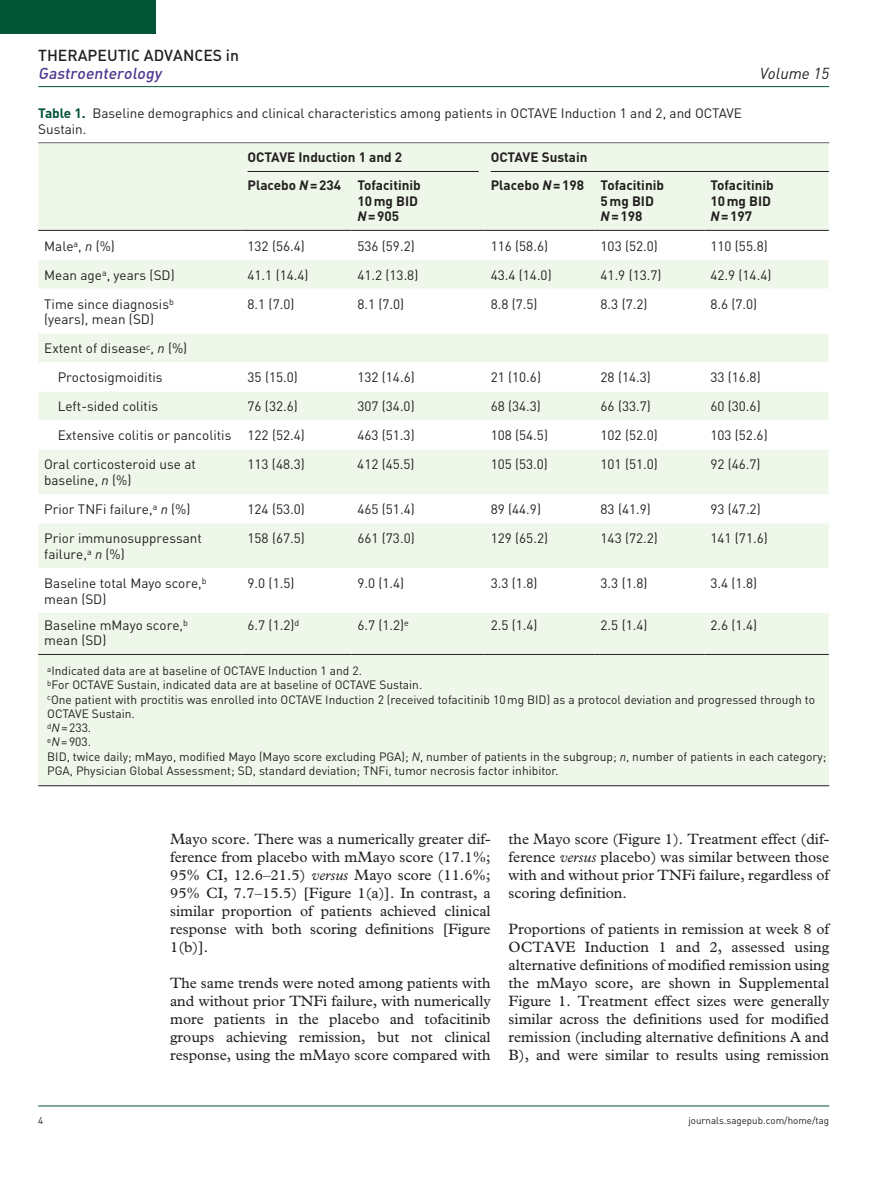
<style>
.page{position:relative;width:893px;height:1191px;background:#fff}
.page>*{position:absolute;margin:0;border:0;box-sizing:border-box;transform-origin:0 0}
.t1{font:15.75px "DIN Medium Alternate";color:#231f20}
.t2{font:italic 15.75px "DIN Medium Alternate";color:#4f3890}
.t3{font:italic 15.75px "DIN";color:#231f20}
.t4{font:15px/18px "Plantin Std";color:#231f20;text-align:justify}
.t5{font:13.5px/15.8px "DIN";color:#231f20}
.t6{font:700 13.5px/15.8px "DIN";color:#231f20}
.t7{font:12px/14.2px "DIN";color:#231f20}
.t8{font:9.75px "DIN";color:#231f20}
.s1{font-weight:700;color:#015436}
.s2{font-style:italic}
</style>
<div class="page">
<hr style="left:38px;top:86px;width:791px;height:1px;background:#015436">
<hr style="left:38px;top:1105px;width:791px;height:1px;background:#015436">
<div style="left:0;top:0;width:155px;height:34px;background:#015436"></div>
<div style="left:38px;top:653px;width:791px;height:132px;background:#eff7ea"></div>
<hr style="left:38px;top:785px;width:791px;height:1px;background:#231f20">
<div style="left:38px;top:143px;width:791px;height:511px;background:#eff7ea"></div>
<svg style="left:38px;top:231px;width:791px;height:381px"></svg>
<hr style="left:38px;top:230px;width:204px;height:1px;background:#231f20">
<hr style="left:242px;top:230px;width:109px;height:1px;background:#231f20">
<hr style="left:351px;top:230px;width:134px;height:1px;background:#231f20">
<hr style="left:485px;top:230px;width:110px;height:1px;background:#231f20">
<hr style="left:595px;top:230px;width:109px;height:1px;background:#231f20">
<hr style="left:704px;top:230px;width:125px;height:1px;background:#231f20">
<hr style="left:38px;top:654px;width:204px;height:1px;background:#231f20">
<hr style="left:242px;top:654px;width:109px;height:1px;background:#231f20">
<hr style="left:351px;top:654px;width:134px;height:1px;background:#231f20">
<hr style="left:485px;top:654px;width:110px;height:1px;background:#231f20">
<hr style="left:595px;top:654px;width:109px;height:1px;background:#231f20">
<hr style="left:704px;top:654px;width:125px;height:1px;background:#231f20">
<hr style="left:248px;top:171px;width:231px;height:1px;background:#231f20">
<hr style="left:491px;top:171px;width:338px;height:1px;background:#231f20">
<p class="t1" style="left:38px;top:45px;width:202px">THERAPEUTIC ADVANCES IN</p>
<p class="t2" style="left:38px;top:63px;width:125px">Gastroenterology</p>
<p class="t5" style="left:38px;top:105px;width:705px"><span class="s1">Table 1.</span> Baseline demographics and clinical characteristics among patients in OCTAVE Induction 1 and 2, and OCTAVE<br>Sustain.</p>
<p class="t6" style="left:248px;top:149px;width:156px">OCTAVE Induction 1 and 2</p>
<p class="t6" style="left:491px;top:149px;width:98px">OCTAVE Sustain</p>
<p class="t6" style="left:357px;top:176px;width:65px;text-indent:-110px">Placebo <span class="s2">N</span>=234 Tofacitinib<br>10mg BID<br><span class="s2">N</span>=905</p>
<p class="t6" style="left:601px;top:176px;width:65px;text-indent:-110px">Placebo <span class="s2">N</span>=198 Tofacitinib<br>5mg BID<br><span class="s2">N</span>=198</p>
<p class="t6" style="left:710px;top:176px;width:65px">Tofacitinib<br>10mg BID<br><span class="s2">N</span>=197</p>
<p class="t5" style="left:44px;top:238px;width:72px">Male<sup>a</sup>, <span class="s2">n</span> (%)</p>
<p class="t5" style="left:248px;top:238px;width:59px">132 (56.4)</p>
<p class="t5" style="left:357px;top:238px;width:59px">536 (59.2)</p>
<p class="t5" style="left:491px;top:238px;width:59px">116 (58.6)</p>
<p class="t5" style="left:601px;top:238px;width:59px">103 (52.0)</p>
<p class="t5" style="left:710px;top:238px;width:59px">110 (55.8)</p>
<p class="t5" style="left:44px;top:267px;width:132px">Mean age<sup>a</sup>, years (SD)</p>
<p class="t5" style="left:248px;top:267px;width:62px">41.1 (14.4)</p>
<p class="t5" style="left:357px;top:267px;width:62px">41.2 (13.8)</p>
<p class="t5" style="left:491px;top:267px;width:62px">43.4 (14.0)</p>
<p class="t5" style="left:601px;top:267px;width:62px">41.9 (13.7)</p>
<p class="t5" style="left:710px;top:267px;width:62px">42.9 (14.4)</p>
<p class="t5" style="left:44px;top:296px;width:131px">Time since diagnosis<sup>b </sup>(years), mean (SD)</p>
<p class="t5" style="left:248px;top:296px;width:48px">8.1 (7.0)</p>
<p class="t5" style="left:357px;top:296px;width:48px">8.1 (7.0)</p>
<p class="t5" style="left:491px;top:296px;width:48px">8.8 (7.5)</p>
<p class="t5" style="left:601px;top:296px;width:48px">8.3 (7.2)</p>
<p class="t5" style="left:710px;top:296px;width:48px">8.6 (7.0)</p>
<p class="t5" style="left:58px;top:334px;width:131px;line-height:29px;text-indent:-14px">Extent of disease<sup>c</sup>, <span class="s2">n</span> (%)<br>Proctosigmoiditis</p>
<p class="t3" style="left:760px;top:63px;width:71px">Volume 15</p>
<p class="t5" style="left:248px;top:369px;width:52px">35 (15.0)</p>
<p class="t5" style="left:357px;top:369px;width:59px">132 (14.6)</p>
<p class="t5" style="left:491px;top:369px;width:52px">21 (10.6)</p>
<p class="t5" style="left:601px;top:369px;width:52px">28 (14.3)</p>
<p class="t5" style="left:710px;top:369px;width:52px">33 (16.8)</p>
<p class="t5" style="left:58px;top:398px;width:102px">Left-sided colitis</p>
<p class="t5" style="left:248px;top:398px;width:52px">76 (32.6)</p>
<p class="t5" style="left:357px;top:398px;width:59px">307 (34.0)</p>
<p class="t5" style="left:491px;top:398px;width:52px">68 (34.3)</p>
<p class="t5" style="left:601px;top:398px;width:52px">66 (33.7)</p>
<p class="t5" style="left:710px;top:398px;width:52px">60 (30.6)</p>
<p class="t5" style="left:58px;top:427px;width:249px">Extensive colitis or pancolitis 122 (52.4)</p>
<p class="t5" style="left:357px;top:427px;width:59px">463 (51.3)</p>
<p class="t5" style="left:491px;top:427px;width:59px">108 (54.5)</p>
<p class="t5" style="left:600px;top:427px;width:59px">102 (52.0)</p>
<p class="t5" style="left:710px;top:427px;width:59px">103 (52.6)</p>
<p class="t5" style="left:44px;top:456px;width:153px">Oral corticosteroid use at baseline, <span class="s2">n</span> (%)</p>
<p class="t5" style="left:247px;top:456px;width:59px">113 (48.3)</p>
<p class="t5" style="left:357px;top:456px;width:59px">412 (45.5)</p>
<p class="t5" style="left:491px;top:456px;width:59px">105 (53.0)</p>
<p class="t5" style="left:600px;top:456px;width:59px">101 (51.0)</p>
<p class="t5" style="left:710px;top:456px;width:52px">92 (46.7)</p>
<p class="t5" style="left:44px;top:501px;width:148px">Prior TNFi failure,<sup>a</sup> <span class="s2">n</span> (%)</p>
<p class="t5" style="left:248px;top:501px;width:59px">124 (53.0)</p>
<p class="t5" style="left:357px;top:501px;width:59px">465 (51.4)</p>
<p class="t5" style="left:491px;top:501px;width:52px">89 (44.9)</p>
<p class="t5" style="left:601px;top:501px;width:52px">83 (41.9)</p>
<p class="t5" style="left:710px;top:501px;width:52px">93 (47.2)</p>
<p class="t5" style="left:44px;top:530px;width:159px">Prior immunosuppressant failure,<sup>a</sup> <span class="s2">n</span> (%)</p>
<p class="t5" style="left:248px;top:530px;width:59px">158 (67.5)</p>
<p class="t5" style="left:357px;top:530px;width:59px">661 (73.0)</p>
<p class="t5" style="left:491px;top:530px;width:59px">129 (65.2)</p>
<p class="t5" style="left:601px;top:530px;width:59px">143 (72.2)</p>
<p class="t5" style="left:710px;top:530px;width:59px">141 (71.6)</p>
<p class="t5" style="left:44px;top:575px;width:164px">Baseline total Mayo score,<sup>b </sup>mean (SD)</p>
<p class="t5" style="left:248px;top:575px;width:48px">9.0 (1.5)</p>
<p class="t5" style="left:357px;top:575px;width:48px">9.0 (1.4)</p>
<p class="t5" style="left:491px;top:575px;width:48px">3.3 (1.8)</p>
<p class="t5" style="left:601px;top:575px;width:48px">3.3 (1.8)</p>
<p class="t5" style="left:710px;top:575px;width:48px">3.4 (1.8)</p>
<p class="t5" style="left:44px;top:616px;width:145px">Baseline mMayo score,<sup>b </sup>mean (SD)</p>
<p class="t5" style="left:248px;top:616px;width:53px">6.7 (1.2)<sup>d</sup></p>
<p class="t5" style="left:357px;top:616px;width:53px">6.7 (1.2)<sup>e</sup></p>
<p class="t5" style="left:491px;top:616px;width:48px">2.5 (1.4)</p>
<p class="t5" style="left:601px;top:616px;width:48px">2.5 (1.4)</p>
<p class="t5" style="left:710px;top:616px;width:48px">2.6 (1.4)</p>
<p class="t7" style="left:47px;top:663px;width:781px"><sup>a</sup>Indicated data are at baseline of OCTAVE Induction 1 and 2.<br><sup>b</sup>For OCTAVE Sustain, indicated data are at baseline of OCTAVE Sustain.<br><sup>c</sup>One patient with proctitis was enrolled into OCTAVE Induction 2 (received tofacitinib 10mg BID) as a protocol deviation and progressed through to OCTAVE Sustain.<br><sup>d</sup><span class="s2">N</span>=233.<br><sup>e</sup><span class="s2">N</span>=903.<br>BID, twice daily; mMayo, modified Mayo (Mayo score excluding PGA); <span class="s2">N</span>, number of patients in the subgroup; <span class="s2">n</span>, number of patients in each category; PGA, Physician Global Assessment; SD, standard deviation; TNFi, tumor necrosis factor inhibitor.</p>
<p class="t4" style="left:170px;top:830px;width:322px">Mayo score. There was a numerically greater dif&shy;ference from placebo with mMayo score (17.1%; 95% CI, 12.6–21.5) <span class="s2">versus</span> Mayo score (11.6%; 95% CI, 7.7–15.5) [Figure 1(a)]. In contrast, a similar proportion of patients achieved clinical response with both scoring definitions [Figure 1(b)].</p>
<p class="t4" style="left:170px;top:974px;width:322px">The same trends were noted among patients with and without prior TNFi failure, with numerically more patients in the placebo and tofacitinib groups achieving remission, but not clinical response, using the mMayo score compared with</p>
<p class="t4" style="left:509px;top:830px;width:322px">the Mayo score (Figure 1). Treatment effect (dif&shy;ference <span class="s2">versus</span> placebo) was similar between those with and without prior TNFi failure, regardless of scoring definition.</p>
<p class="t4" style="left:509px;top:920px;width:322px">Proportions of patients in remission at week 8 of OCTAVE Induction 1 and 2, assessed using alternative definitions of modified remission using the mMayo score, are shown in Supplemental Figure 1. Treatment effect sizes were generally similar across the definitions used for modified remission (including alternative definitions A and B), and were similar to results using remission</p>
<p class="t8" style="left:38px;top:1114px;width:7px">4</p>
<p class="t8" style="left:688px;top:1114px;width:142px">journals.sagepub.com/home/tag</p>
</div>
